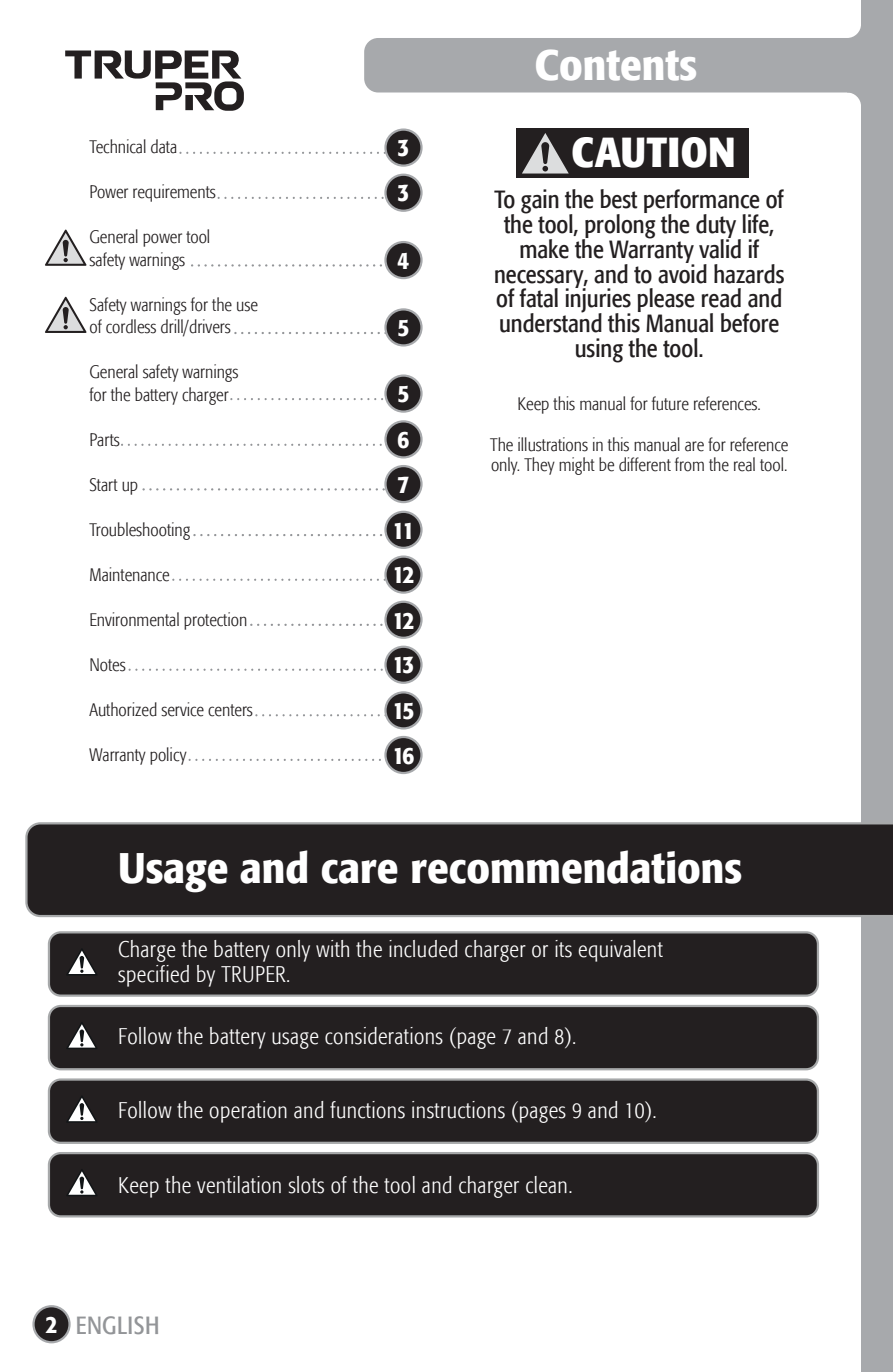
<style>
.page{position:relative;width:893px;height:1372px;background:#fff}
.page>*{position:absolute;margin:0;border:0;box-sizing:border-box;transform-origin:0 0}
.t1{font:500 condensed 42.52px "Formata";color:#fff;scale:1.11 1}
.t2{font:700 condensed 41.62px "Formata";letter-spacing:.01em;color:#fff}
.t3{font:condensed 24.75px/24.8px "Formata";color:#231f20;text-align:center}
.t4{font:500 condensed 24.75px/45.2px "Formata";letter-spacing:-.07em;color:#fff}
.t5{font:condensed 24.75px "Formata";letter-spacing:.02em;color:#939598}
.t6{font:300 condensed 22.5px/24.8px "Formata";letter-spacing:.02em;color:#fff}
.t7{font:300 condensed 18px/22.5px "Formata";color:#231f20}
</style>
<div class="page">
<div style="left:861px;top:0;width:32px;height:1371px;background:#a7a9ac"></div>
<div style="left:364px;top:38px;width:497px;height:54px;background:#a7a9ac;border-radius:14px"></div>
<svg style="left:847px;top:26px;width:14px;height:78px"></svg>
<svg style="left:180px;top:152px;width:205px;height:2px"></svg>
<svg style="left:219px;top:197px;width:165px;height:2px"></svg>
<svg style="left:192px;top:264px;width:190px;height:2px"></svg>
<svg style="left:235px;top:332px;width:150px;height:2px"></svg>
<svg style="left:231px;top:398px;width:152px;height:2px"></svg>
<svg style="left:122px;top:443px;width:263px;height:3px"></svg>
<svg style="left:144px;top:488px;width:241px;height:2px"></svg>
<svg style="left:194px;top:534px;width:188px;height:2px"></svg>
<svg style="left:173px;top:578px;width:212px;height:3px"></svg>
<svg style="left:251px;top:623px;width:132px;height:3px"></svg>
<svg style="left:130px;top:668px;width:253px;height:2px"></svg>
<svg style="left:256px;top:714px;width:129px;height:2px"></svg>
<svg style="left:190px;top:758px;width:191px;height:3px"></svg>
<svg style="left:65px;top:50px;width:179px;height:61px"></svg>
<div style="left:34px;top:1306px;width:36px;height:36px;background:#231f20;border-radius:50%"></div>
<div style="left:32px;top:1304px;width:39px;height:39px;border:2px solid #a7a9ac;border-radius:50%"></div>
<div style="left:385px;top:130px;width:36px;height:36px;background:#231f20;border-radius:50%"></div>
<div style="left:384px;top:128px;width:39px;height:39px;border:2px solid #a7a9ac;border-radius:50%"></div>
<div style="left:385px;top:175px;width:36px;height:36px;background:#231f20;border-radius:50%"></div>
<div style="left:384px;top:174px;width:39px;height:38px;border:2px solid #a7a9ac;border-radius:50%"></div>
<div style="left:385px;top:242px;width:36px;height:36px;background:#231f20;border-radius:50%"></div>
<div style="left:384px;top:241px;width:39px;height:38px;border:2px solid #a7a9ac;border-radius:50%"></div>
<div style="left:385px;top:309px;width:36px;height:36px;background:#231f20;border-radius:50%"></div>
<div style="left:384px;top:308px;width:39px;height:38px;border:2px solid #a7a9ac;border-radius:50%"></div>
<div style="left:385px;top:375px;width:36px;height:36px;background:#231f20;border-radius:50%"></div>
<div style="left:384px;top:374px;width:39px;height:39px;border:2px solid #a7a9ac;border-radius:50%"></div>
<div style="left:385px;top:421px;width:36px;height:36px;background:#231f20;border-radius:50%"></div>
<div style="left:384px;top:420px;width:39px;height:38px;border:2px solid #a7a9ac;border-radius:50%"></div>
<div style="left:385px;top:466px;width:36px;height:36px;background:#231f20;border-radius:50%"></div>
<div style="left:384px;top:465px;width:39px;height:38px;border:2px solid #a7a9ac;border-radius:50%"></div>
<div style="left:385px;top:512px;width:36px;height:36px;background:#231f20;border-radius:50%"></div>
<div style="left:384px;top:510px;width:39px;height:39px;border:2px solid #a7a9ac;border-radius:50%"></div>
<div style="left:385px;top:556px;width:36px;height:36px;background:#231f20;border-radius:50%"></div>
<div style="left:384px;top:555px;width:39px;height:38px;border:2px solid #a7a9ac;border-radius:50%"></div>
<div style="left:385px;top:601px;width:36px;height:36px;background:#231f20;border-radius:50%"></div>
<div style="left:384px;top:600px;width:39px;height:39px;border:2px solid #a7a9ac;border-radius:50%"></div>
<div style="left:385px;top:646px;width:36px;height:36px;background:#231f20;border-radius:50%"></div>
<div style="left:384px;top:645px;width:39px;height:39px;border:2px solid #a7a9ac;border-radius:50%"></div>
<div style="left:385px;top:692px;width:36px;height:36px;background:#231f20;border-radius:50%"></div>
<div style="left:384px;top:691px;width:39px;height:38px;border:2px solid #a7a9ac;border-radius:50%"></div>
<div style="left:385px;top:737px;width:36px;height:36px;background:#231f20;border-radius:50%"></div>
<div style="left:384px;top:735px;width:39px;height:39px;border:2px solid #a7a9ac;border-radius:50%"></div>
<div style="left:517px;top:128px;width:232px;height:49px;background:#231f20"></div>
<svg style="left:522px;top:133px;width:47px;height:41px"></svg>
<svg style="left:45px;top:229px;width:42px;height:37px"></svg>
<svg style="left:45px;top:296px;width:42px;height:37px"></svg>
<svg style="left:25px;top:822px;width:868px;height:96px;background:#2c2829"></svg>
<div style="left:48px;top:1004px;width:771px;height:66px;background:#231f20;border:2px solid #a7a9aa;border-radius:12px"></div>
<svg style="left:66px;top:1022px;width:31px;height:27px"></svg>
<div style="left:48px;top:1078px;width:771px;height:65px;background:#231f20;border:2px solid #a7a9aa;border-radius:12px"></div>
<svg style="left:66px;top:1096px;width:31px;height:26px"></svg>
<div style="left:48px;top:1151px;width:771px;height:66px;background:#231f20;border:2px solid #a7a9aa;border-radius:12px"></div>
<svg style="left:66px;top:1169px;width:31px;height:27px"></svg>
<div style="left:48px;top:931px;width:771px;height:65px;background:#231f20;border:2px solid #a7a9aa;border-radius:12px"></div>
<svg style="left:66px;top:948px;width:31px;height:27px"></svg>
<p class="t7" style="left:89px;top:136px;width:89px">Technical data</p>
<p class="t7" style="left:89px;top:181px;width:128px">Power requirements</p>
<p class="t7" style="left:89px;top:226px;width:122px">General power tool safety warnings</p>
<p class="t7" style="left:89px;top:293px;width:170px">Safety warnings for the use of cordless drill/drivers</p>
<p class="t7" style="left:89px;top:361px;width:151px">General safety warnings for the battery charger</p>
<p class="t7" style="left:89px;top:428px;width:32px">Parts</p>
<p class="t7" style="left:89px;top:473px;width:50px">Start up</p>
<p class="t7" style="left:89px;top:518px;width:102px">Troubleshooting</p>
<p class="t7" style="left:89px;top:563px;width:82px">Maintenance</p>
<p class="t7" style="left:89px;top:608px;width:159px">Environmental protection</p>
<p class="t7" style="left:89px;top:653px;width:38px">Notes</p>
<p class="t7" style="left:89px;top:698px;width:165px">Authorized service centers</p>
<p class="t7" style="left:89px;top:743px;width:99px">Warranty policy</p>
<h3 class="t4" style="left:397px;top:125px;width:13px">3<br>3</h3>
<h3 class="t4" style="left:397px;top:237px;width:13px">4</h3>
<h3 class="t4" style="left:397px;top:305px;width:13px">5</h3>
<h3 class="t4" style="left:392px;top:371px;width:23px">5<br>6<br>7<br>11<br>12<br>12<br>13<br>15<br>16</h3>
<h1 class="t1" style="left:535px;top:39px;width:148px">Contents</h1>
<h2 class="t2" style="left:572px;top:126px;width:165px">CAUTION</h2>
<h3 class="t3" style="left:494px;top:187px;width:292px">To gain the best performance of the tool, prolong the duty life, make the Warranty valid if necessary, and to avoid hazards of fatal injuries please read and understand this Manual before using the tool.</h3>
<p class="t7" style="left:518px;top:392px;width:245px">Keep this manual for future references.</p>
<p class="t7" style="left:490px;top:434px;width:300px;line-height:20.2px">The illustrations in this manual are for reference only. They might be different from the real tool.</p>
<h1 class="t1" style="left:118px;top:841px;width:564px">Usage and care recommendations</h1>
<p class="t6" style="left:118px;top:937px;width:546px">Charge the battery only with the included charger or its equivalent specified by TRUPER.</p>
<p class="t6" style="left:118px;top:1024px;width:460px">Follow the battery usage considerations (page 7 and 8).</p>
<p class="t6" style="left:118px;top:1097px;width:540px">Follow the operation and functions instructions (pages 9 and 10).</p>
<p class="t6" style="left:118px;top:1172px;width:456px">Keep the ventilation slots of the tool and charger clean.</p>
<h3 class="t4" style="left:46px;top:1301px;width:13px">2</h3>
<h3 class="t5" style="left:76px;top:1310px;width:85px">ENGLISH</h3>
</div>
